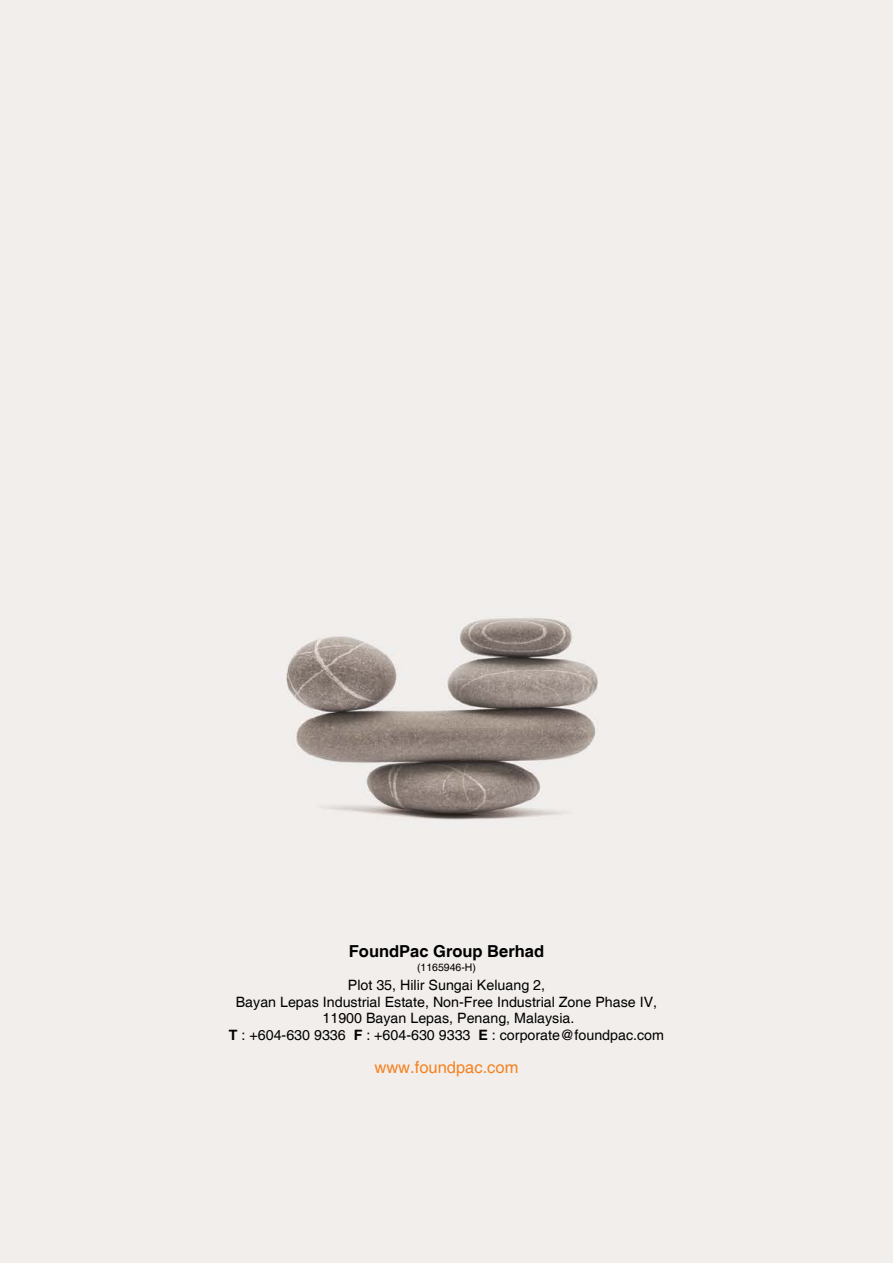
<style>
.page{position:relative;width:893px;height:1263px;background:#f2eeeb}
.page>*{position:absolute;margin:0;border:0;box-sizing:border-box;transform-origin:0 0}
.t1{font:700 16.5px "Helvetica";color:#000}
.t2{font:16.5px "Helvetica";color:#f58220}
.t3{font:14.25px/16.5px "Helvetica";color:#000;text-align:center}
.t4{font:10.5px "Helvetica";color:#000}
.s1{font-weight:700}
</style>
<div class="page">
<p class="t1" style="left:349px;top:941px;width:197px">FoundPac Group Berhad</p>
<p class="t4" style="left:417px;top:961px;width:60px">(1165946-H)</p>
<p class="t3" style="left:229px;top:977px;width:437px">Plot 35, Hilir Sungai Keluang 2,<br>Bayan Lepas Industrial Estate, Non-Free Industrial Zone Phase IV, 11900 Bayan Lepas, Penang, Malaysia.<br><span class="s1">T</span> : +604-630 9336 <span class="s1">F</span> : +604-630 9333 <span class="s1">E</span> : corporate@foundpac.com</p>
<p class="t2" style="left:374px;top:1058px;width:145px">www.foundpac.com</p>
</div>
